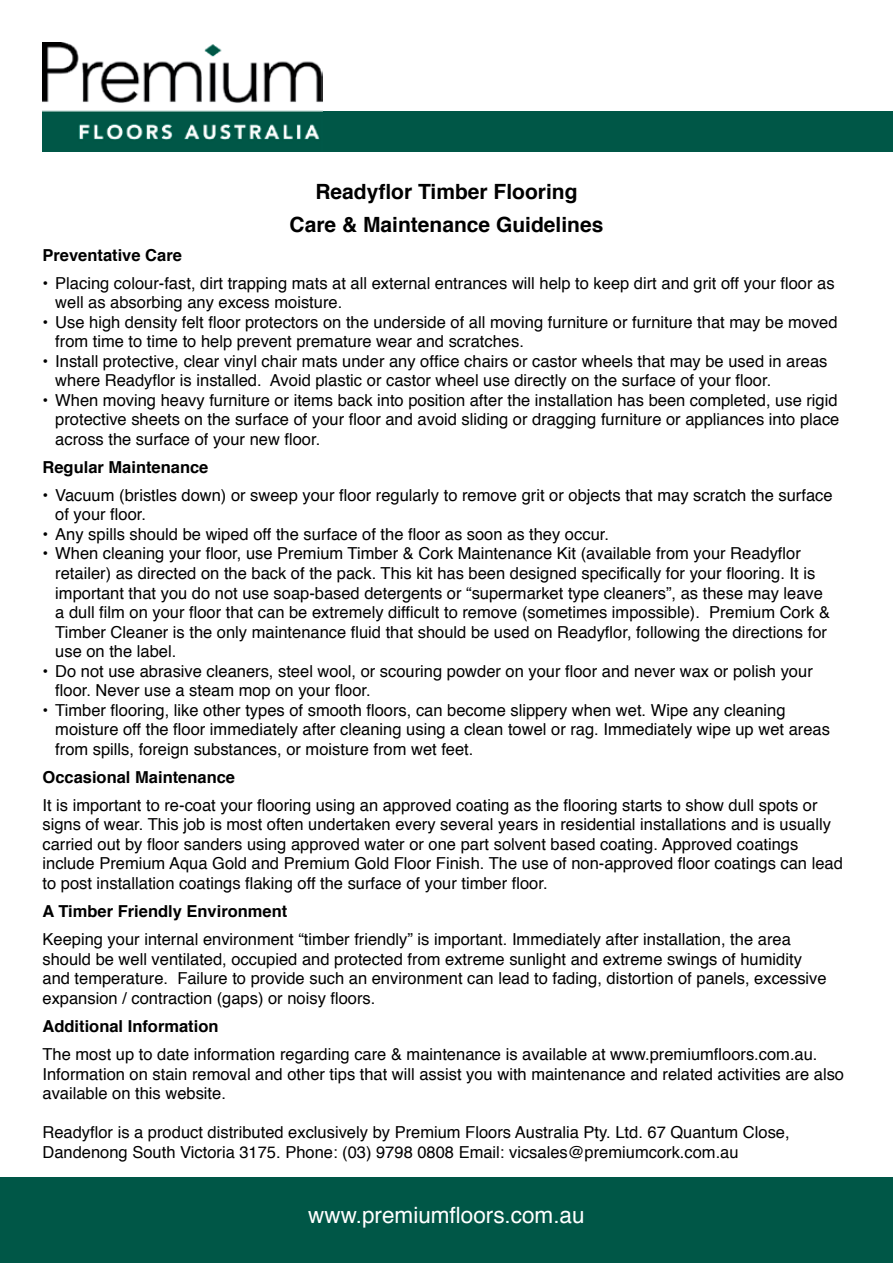
<style>
.page{position:relative;width:893px;height:1263px;background:#fff}
.page>*{position:absolute;margin:0;border:0;box-sizing:border-box;transform-origin:0 0}
.t1{font:22.5px "Helvetica";color:#fff}
.t2{font:700 21px/33.8px "Helvetica";color:#000;text-align:center}
.t3{font:16.5px/19.5px "Helvetica";color:#000}
.t4{font:700 16.5px "Helvetica";color:#000}
</style>
<div class="page">
<div style="left:277px;top:111px;width:616px;height:40px;background:#005747"></div>
<img style="left:43px;top:43px;width:280px;height:108px">
<div style="left:0;top:1178px;width:893px;height:85px;background:#005747"></div>
<p class="t2" style="left:289px;top:175px;width:315px">Readyflor Timber Flooring<br>Care &amp; Maintenance Guidelines</p>
<p class="t4" style="left:43px;top:241px;width:141px">Preventative Care</p>
<p class="t3" style="left:55px;top:274px;width:781px;text-indent:-13px">• Placing colour-fast, dirt trapping mats at all external entrances will help to keep dirt and grit off your floor as well as absorbing any excess moisture.</p>
<p class="t3" style="left:55px;top:313px;width:784px;text-indent:-13px">• Use high density felt floor protectors on the underside of all moving furniture or furniture that may be moved from time to time to help prevent premature wear and scratches.</p>
<p class="t3" style="left:55px;top:352px;width:774px;text-indent:-13px">• Install protective, clear vinyl chair mats under any office chairs or castor wheels that may be used in areas where Readyflor is installed. Avoid plastic or castor wheel use directly on the surface of your floor.</p>
<p class="t3" style="left:55px;top:391px;width:786px;text-align:justify;text-indent:-13px">• When moving heavy furniture or items back into position after the installation has been completed, use rigid protective sheets on the surface of your floor and avoid sliding or dragging furniture or appliances into place across the surface of your new floor.</p>
<p class="t4" style="left:43px;top:454px;width:167px">Regular Maintenance</p>
<p class="t3" style="left:55px;top:486px;width:779px;text-indent:-13px">• Vacuum (bristles down) or sweep your floor regularly to remove grit or objects that may scratch the surface of your floor.</p>
<p class="t3" style="left:43px;top:525px;width:568px">• Any spills should be wiped off the surface of the floor as soon as they occur.</p>
<p class="t3" style="left:55px;top:544px;width:776px;text-indent:-13px">• When cleaning your floor, use Premium Timber &amp; Cork Maintenance Kit (available from your Readyflor retailer) as directed on the back of the pack. This kit has been designed specifically for your flooring. It is important that you do not use soap-based detergents or “supermarket type cleaners”, as these may leave a dull film on your floor that can be extremely difficult to remove (sometimes impossible). Premium Cork &amp; Timber Cleaner is the only maintenance fluid that should be used on Readyflor, following the directions for use on the label.</p>
<p class="t3" style="left:55px;top:661px;width:759px;text-indent:-13px">• Do not use abrasive cleaners, steel wool, or scouring powder on your floor and never wax or polish your floor. Never use a steam mop on your floor.</p>
<p class="t3" style="left:55px;top:700px;width:776px;text-indent:-13px">• Timber flooring, like other types of smooth floors, can become slippery when wet. Wipe any cleaning moisture off the floor immediately after cleaning using a clean towel or rag. Immediately wipe up wet areas from spills, foreign substances, or moisture from wet feet.</p>
<p class="t4" style="left:43px;top:764px;width:194px">Occasional Maintenance</p>
<p class="t3" style="left:43px;top:796px;width:802px">It is important to re-coat your flooring using an approved coating as the flooring starts to show dull spots or signs of wear. This job is most often undertaken every several years in residential installations and is usually carried out by floor sanders using approved water or one part solvent based coating. Approved coatings include Premium Aqua Gold and Premium Gold Floor Finish. The use of non-approved floor coatings can lead to post installation coatings flaking off the surface of your timber floor.</p>
<p class="t4" style="left:43px;top:898px;width:246px">A Timber Friendly Environment</p>
<p class="t3" style="left:43px;top:930px;width:786px">Keeping your internal environment “timber friendly” is important. Immediately after installation, the area should be well ventilated, occupied and protected from extreme sunlight and extreme swings of humidity and temperature. Failure to provide such an environment can lead to fading, distortion of panels, excessive expansion / contraction (gaps) or noisy floors.</p>
<p class="t4" style="left:43px;top:1013px;width:178px">Additional Information</p>
<p class="t3" style="left:43px;top:1045px;width:803px">The most up to date information regarding care &amp; maintenance is available at www.premiumfloors.com.au.<br>Information on stain removal and other tips that will assist you with maintenance and related activities are also available on this website.</p>
<p class="t3" style="left:43px;top:1123px;width:749px">Readyflor is a product distributed exclusively by Premium Floors Australia Pty. Ltd. 67 Quantum Close,<br>Dandenong South Victoria 3175. Phone: (03) 9798 0808 Email: vicsales@premiumcork.com.au</p>
<h1 class="t1" style="left:308px;top:1197px;width:278px">www.premiumfloors.com.au</h1>
</div>
